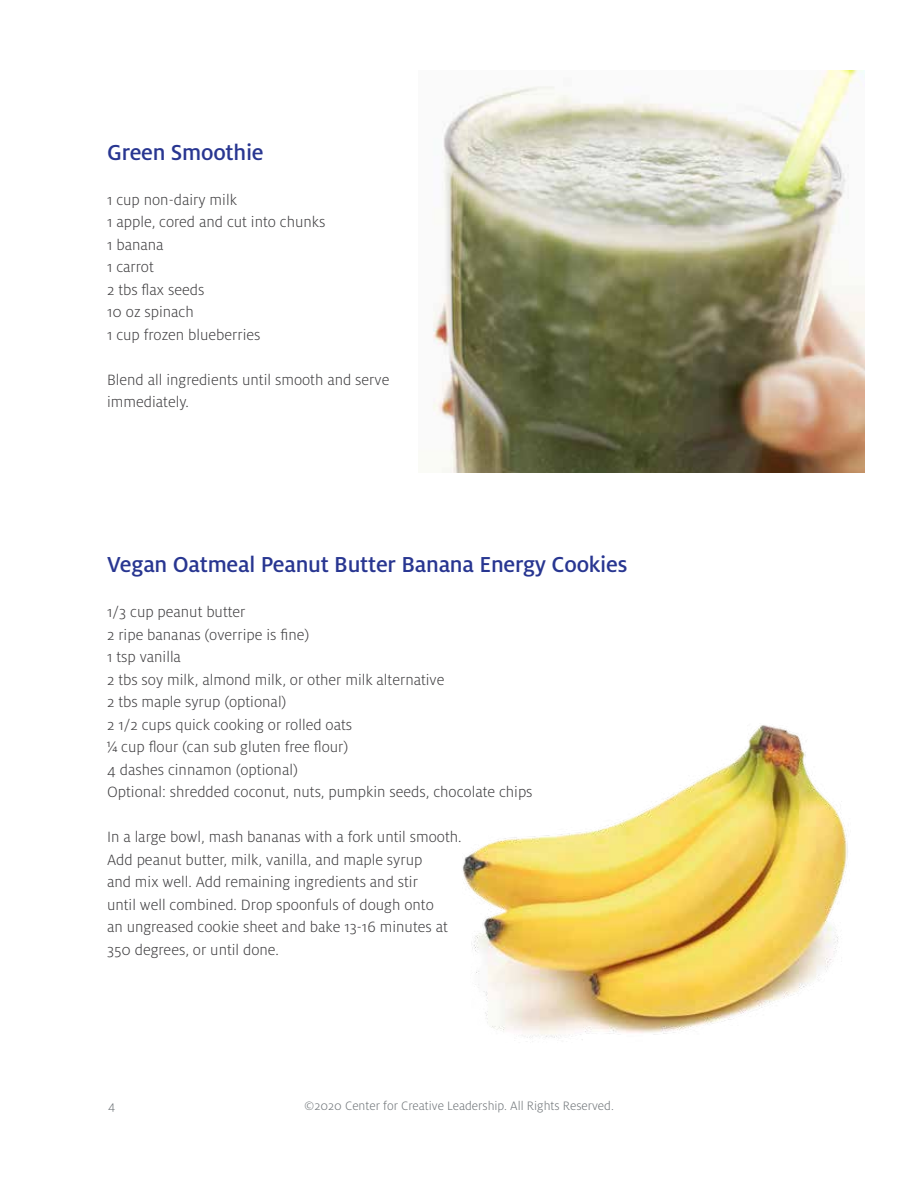
<style>
.page{position:relative;width:918px;height:1188px;background:#fff}
.page>*{position:absolute;margin:0;border:0;box-sizing:border-box;transform-origin:0 0}
.t1{font:500 24px "Milo Pro";letter-spacing:-.01em;color:#283691}
.t2{font:300 16.5px/22.5px "Milo Pro";color:#414042}
.t3{font:300 13.5px "Milo Pro";color:#707579}
</style>
<div class="page">
<img style="left:433px;top:71px;width:431px;height:401px">
<img style="left:462px;top:725px;width:386px;height:315px">
<h1 class="t1" style="left:107px;top:139px;width:158px">Green Smoothie</h1>
<p class="t2" style="left:107px;top:188px;width:220px">1 cup non-dairy milk<br>1 apple, cored and cut into chunks<br>1 banana<br>1 carrot<br>2 tbs flax seeds<br>10 oz spinach<br>1 cup frozen blueberries</p>
<p class="t2" style="left:107px;top:368px;width:284px">Blend all ingredients until smooth and serve immediately.</p>
<h1 class="t1" style="left:107px;top:551px;width:522px">Vegan Oatmeal Peanut Butter Banana Energy Cookies</h1>
<p class="t2" style="left:107px;top:601px;width:427px">1/3 cup peanut butter<br>2 ripe bananas (overripe is fine)<br>1 tsp vanilla<br>2 tbs soy milk, almond milk, or other milk alternative<br>2 tbs maple syrup (optional)<br>2 1/2 cups quick cooking or rolled oats<br>¼ cup flour (can sub gluten free flour)<br>4 dashes cinnamon (optional)<br>Optional: shredded coconut, nuts, pumpkin seeds, chocolate chips</p>
<p class="t2" style="left:107px;top:826px;width:356px">In a large bowl, mash bananas with a fork until smooth.<br>Add peanut butter, milk, vanilla, and maple syrup<br>and mix well. Add remaining ingredients and stir<br>until well combined. Drop spoonfuls of dough onto<br>an ungreased cookie sheet and bake 13-16 minutes at 350 degrees, or until done.</p>
<p class="t3" style="left:108px;top:1098px;width:9px">4</p>
<p class="t3" style="left:304px;top:1098px;width:311px">©2020 Center for Creative Leadership. All Rights Reserved.</p>
</div>
